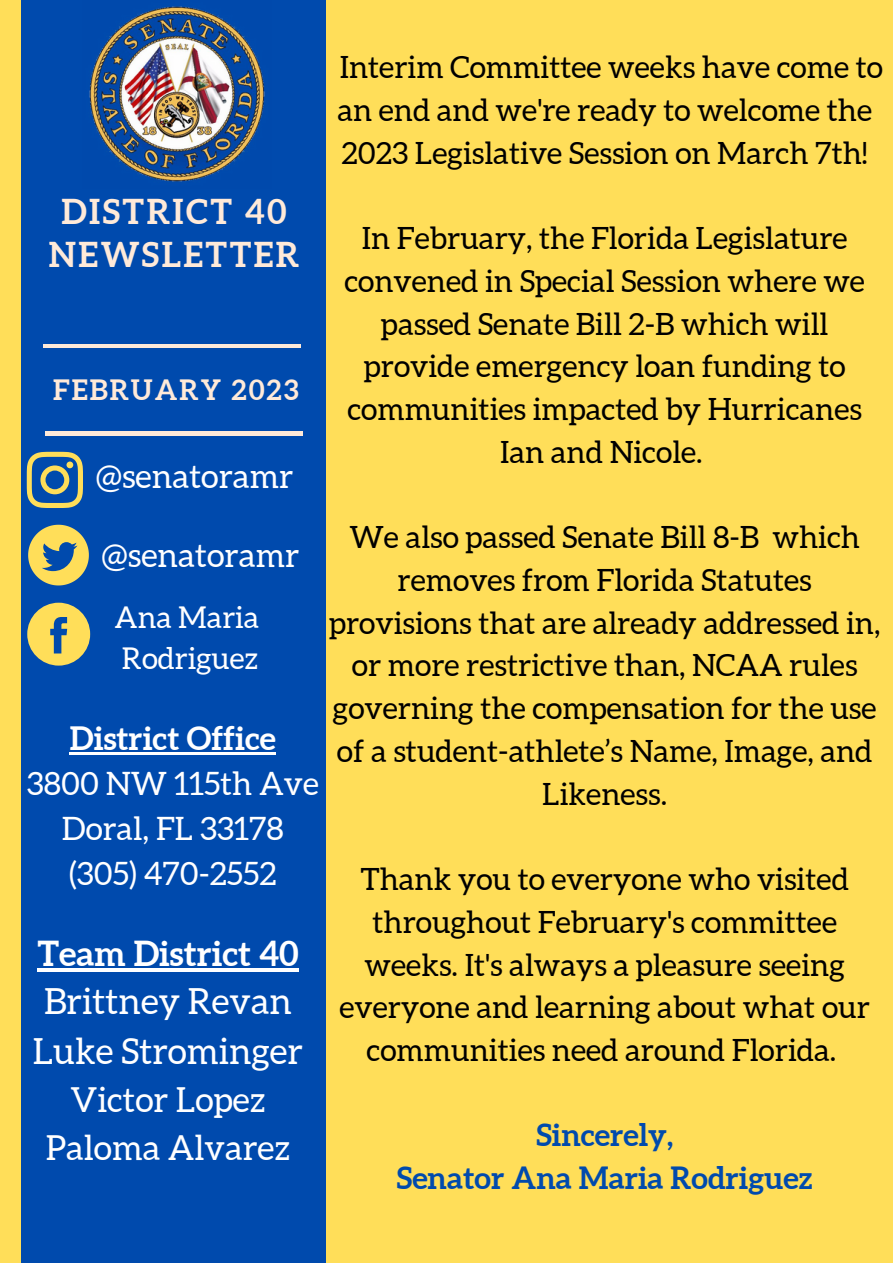
<style>
.page{position:relative;width:893px;height:1264px;background:#fff}
.page>*{position:absolute;margin:0;border:0;box-sizing:border-box;transform-origin:0 0}
.t1{font:36px/49.5px "Aleo";color:#fff;text-align:center}
.t2{font:34.5px/47.2px "Aleo";color:#fff;text-align:center}
.t3{font:700 34.5px "Aleo";color:#fff}
.t4{font:700 34.35px/42.8px "Aleo";letter-spacing:.07em;color:#ffead9;text-align:center}
.t5{font:33px "Aleo";color:#fff}
.t6{font:32.25px/45px "Aleo";color:#fff;text-align:center}
.t7{font:700 32.25px "Aleo";color:#fff}
.t8{font:30.6px/42.8px "Aleo";color:#000;text-align:center}
.t9{font:700 30.6px/42.8px "Aleo";color:#004aad;text-align:center}
.t10{font:30px/41.5px "Aleo";color:#fff}
.t11{font:700 28.05px "Aleo";letter-spacing:.07em;color:#ffead9}
</style>
<div class="page">
<div style="left:0;top:0;width:892px;height:1262px;background:#ffde59"></div>
<div style="left:21px;top:0;width:305px;height:1262px;background:#004aad"></div>
<hr style="left:43px;top:344px;width:258px;height:4px;background:#ffead9">
<hr style="left:45px;top:432px;width:258px;height:3px;background:#ffead9">
<img style="left:89px;top:6px;width:176px;height:176px">
<svg style="left:28px;top:524px;width:61px;height:61px"></svg>
<svg style="left:27px;top:602px;width:63px;height:63px"></svg>
<svg style="left:27px;top:452px;width:56px;height:56px"></svg>
<div style="left:66px;top:461px;width:7px;height:7px;background:#ffde59;border-radius:50%"></div>
<hr style="left:37px;top:968px;width:262px;height:3px;background:#fff">
<hr style="left:70px;top:752px;width:206px;height:2px;background:#fff">
<p class="t4" style="left:49px;top:190px;width:252px">DISTRICT 40<br>NEWSLETTER</p>
<p class="t11" style="left:53px;top:374px;width:247px">FEBRUARY 2023</p>
<p class="t5" style="left:96px;top:458px;width:199px">@senatoramr</p>
<p class="t8" style="left:337px;top:46px;width:547px;text-align:left">Interim Committee weeks have come to an end and we're ready to welcome the<br>2023 Legislative Session on March 7th!</p>
<p class="t8" style="left:344px;top:217px;width:522px">In February, the Florida Legislature convened in Special Session where we passed Senate Bill 2-B which will provide emergency loan funding to communities impacted by Hurricanes<br>Ian and Nicole.</p>
<p class="t5" style="left:102px;top:537px;width:199px">@senatoramr</p>
<p class="t10" style="left:114px;top:596px;width:146px">Ana Maria<br>Rodriguez</p>
<p class="t7" style="left:70px;top:719px;width:207px">District Office</p>
<p class="t6" style="left:27px;top:760px;width:293px">3800 NW 115th Ave<br>Doral, FL 33178 (305) 470-2552</p>
<p class="t3" style="left:37px;top:933px;width:263px">Team District 40</p>
<p class="t1" style="left:33px;top:976px;width:272px">Brittney Revan<br>Luke Strominger</p>
<p class="t2" style="left:46px;top:1076px;width:246px">Victor Lopez<br>Paloma Alvarez</p>
<p class="t8" style="left:329px;top:516px;width:553px">We also passed Senate Bill 8-B which removes from Florida Statutes provisions that are already addressed in, or more restrictive than, NCAA rules governing the compensation for the use of a student-athlete’s Name, Image, and Likeness.</p>
<p class="t8" style="left:339px;top:857px;width:532px">Thank you to everyone who visited throughout February's committee weeks. It's always a pleasure seeing everyone and learning about what our communities need around Florida.</p>
<p class="t9" style="left:397px;top:1113px;width:417px">Sincerely,<br>Senator Ana Maria Rodriguez</p>
</div>
